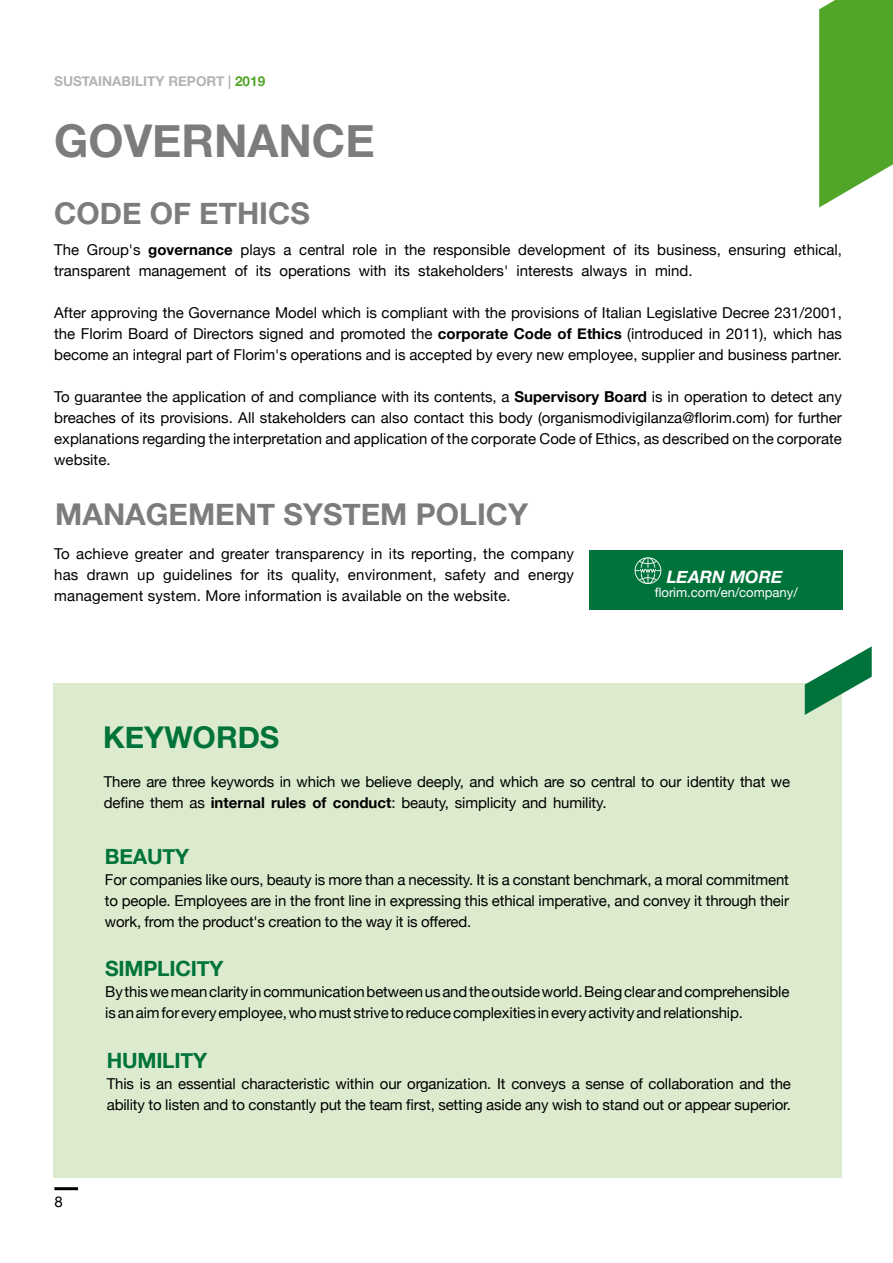
<style>
.page{position:relative;width:893px;height:1263px;background:#fff}
.page>*{position:absolute;margin:0;border:0;box-sizing:border-box;transform-origin:0 0}
.t1{font:700 45.15px "Helvetica Neue";color:#7b7c7e}
.t2{font:700 30px "Helvetica Neue";color:#7b7c7e}
.t3{font:700 30px "Helvetica Neue";color:#00733b}
.t4{font:700 21px "Helvetica Neue";letter-spacing:-.01em;color:#00733b}
.t5{font:italic 700 17.1px "Helvetica Neue";color:#fff}
.t6{font:15px/21px "Helvetica Neue";letter-spacing:-.01em;color:#000}
.t7{font:700 13.65px "Helvetica Neue";color:#b1b3b4}
.t8{font:13.05px "Helvetica Neue";letter-spacing:-.005em;color:#fff}
.s1{color:#51a629}
.s2{font-weight:700}
</style>
<div class="page">
<div style="left:54px;top:683px;width:788px;height:495px;background:#dceacd"></div>
<svg style="left:805px;top:646px;width:67px;height:69px"></svg>
<div style="left:589px;top:550px;width:254px;height:59px;background:#00733b"></div>
<svg style="left:635px;top:557px;width:26px;height:27px"></svg>
<svg style="left:819px;top:0;width:74px;height:207px"></svg>
<hr style="left:54px;top:1187px;width:24px;height:3px;background:#000">
<p class="t7" style="left:54px;top:70px;width:213px">SUSTAINABILITY REPORT | <span class="s1">2019</span></p>
<h1 class="t1" style="left:54px;top:105px;width:322px">GOVERNANCE</h1>
<h2 class="t2" style="left:54px;top:190px;width:257px">CODE OF ETHICS</h2>
<p class="t6" style="left:54px;top:240px;width:789px">The Group's <span class="s2">governance</span> plays a central role in the responsible development of its business, ensuring ethical, transparent management of its operations with its stakeholders' interests always in mind.</p>
<p class="t6" style="left:54px;top:303px;width:789px;text-align:justify">After approving the Governance Model which is compliant with the provisions of Italian Legislative Decree 231/2001, the Florim Board of Directors signed and promoted the <span class="s2">corporate Code of Ethics</span> (introduced in 2011), which has become an integral part of Florim's operations and is accepted by every new employee, supplier and business partner.</p>
<p class="t6" style="left:54px;top:387px;width:789px;text-align:justify">To guarantee the application of and compliance with its contents, a <span class="s2">Supervisory Board</span> is in operation to detect any breaches of its provisions. All stakeholders can also contact this body (organismodivigilanza@florim.com) for further explanations regarding the interpretation and application of the corporate Code of Ethics, as described on the corporate website.</p>
<h2 class="t2" style="left:55px;top:491px;width:474px">MANAGEMENT SYSTEM POLICY</h2>
<p class="t6" style="left:54px;top:544px;width:521px;text-align:justify">To achieve greater and greater transparency in its reporting, the company has drawn up guidelines for its quality, environment, safety and energy management system. More information is available on the website.</p>
<h2 class="t3" style="left:103px;top:714px;width:178px">KEYWORDS</h2>
<p class="t5" style="left:667px;top:563px;width:117px">LEARN MORE</p>
<p class="t8" style="left:655px;top:583px;width:144px">florim.com/en/company/</p>
<p class="t6" style="left:54px;top:1192px;width:10px">8</p>
<p class="t6" style="left:104px;top:771px;width:688px">There are three keywords in which we believe deeply, and which are so central to our identity that we define them as <span class="s2">internal rules of conduct</span>: beauty, simplicity and humility.</p>
<h3 class="t4" style="left:105px;top:840px;width:86px">BEAUTY</h3>
<p class="t6" style="left:105px;top:870px;width:686px;text-align:justify">For companies like ours, beauty is more than a necessity. It is a constant benchmark, a moral commitment to people. Employees are in the front line in expressing this ethical imperative, and convey it through their work, from the product's creation to the way it is offered.</p>
<h3 class="t4" style="left:105px;top:952px;width:120px">SIMPLICITY</h3>
<p class="t6" style="left:105px;top:982px;width:686px">By this we mean clarity in communication between us and the outside world. Being clear and comprehensible is an aim for every employee, who must strive to reduce complexities in every activity and relationship.</p>
<h3 class="t4" style="left:107px;top:1044px;width:102px">HUMILITY</h3>
<p class="t6" style="left:107px;top:1074px;width:686px">This is an essential characteristic within our organization. It conveys a sense of collaboration and the ability to listen and to constantly put the team first, setting aside any wish to stand out or appear superior.</p>
</div>
